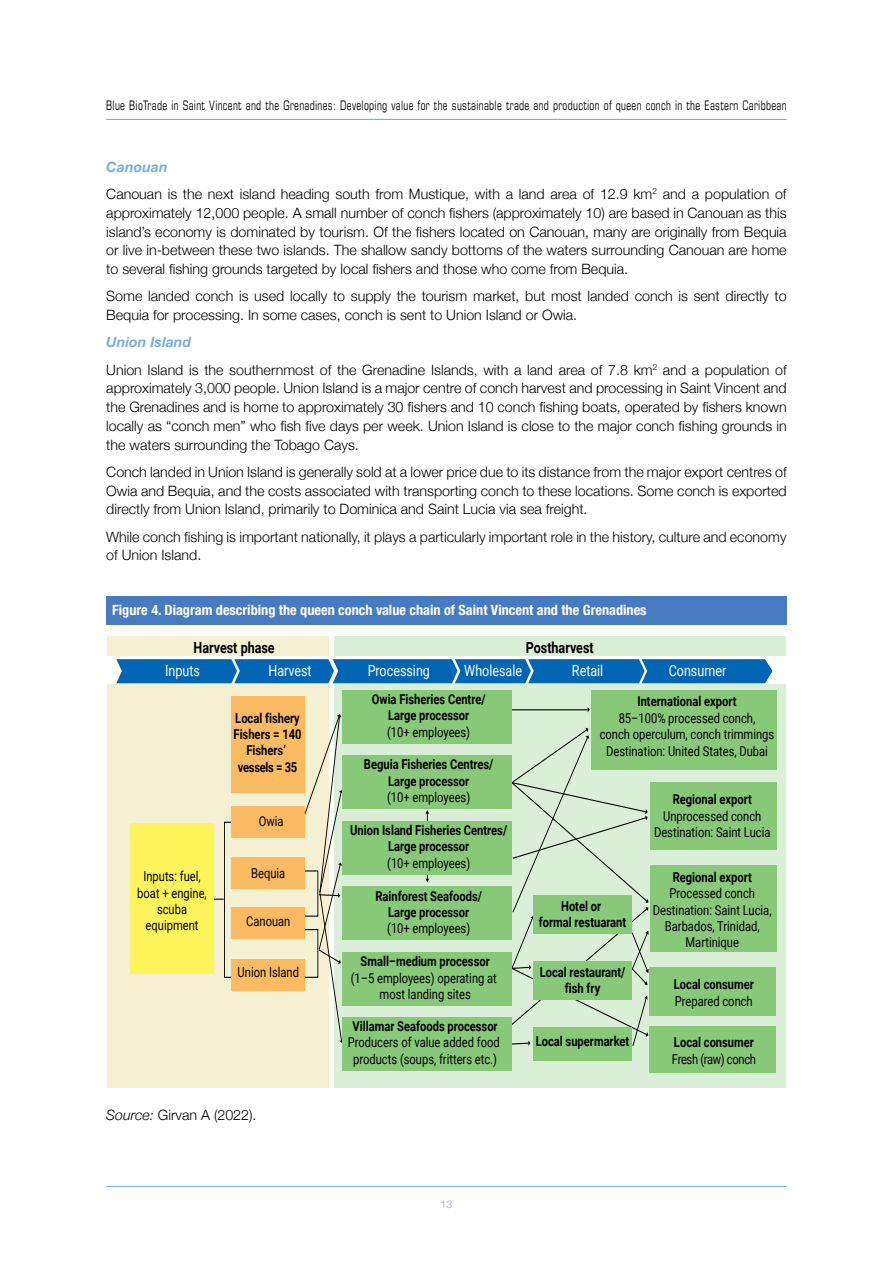
<style>
.page{position:relative;width:893px;height:1263px;background:#fff}
.page>*{position:absolute;margin:0;border:0;box-sizing:border-box;transform-origin:0 0}
.t1{font:15.3px "Roboto";color:#fff;scale:.82 1}
.t2{font:700 15.3px "Roboto";color:#000;scale:.82 1}
.t3{font:300 14.25px/18.8px "Helvetica Neue";color:#000;text-align:justify}
.t4{font:700 condensed 14.25px "Helvetica Neue LT Std";color:#fff}
.t5{font:italic 700 14.25px "Helvetica Neue LT Std";color:#78aede}
.t6{font:13.65px/16.4px "Roboto";color:#000;text-align:center;scale:.82 1}
.t7{font:700 13.65px/16.4px "Roboto";color:#000;text-align:center;scale:.82 1}
.t8{font:13.65px "Roboto";letter-spacing:-.03em;color:#000;scale:.82 1}
.t9{font:condensed 13.2px "Eurostile LT Std";letter-spacing:.03em;color:#000;scale:.8 1}
.t10{font:300 10.5px "Helvetica Neue";color:#78aede}
.s1{font-style:italic}
</style>
<div class="page">
<div style="left:106px;top:596px;width:681px;height:29px;background:#467cbf"></div>
<div style="left:334px;top:685px;width:451px;height:403px;background:#dbeed7"></div>
<div style="left:107px;top:685px;width:222px;height:403px;background:#f5f0d1"></div>
<div style="left:334px;top:636px;width:451px;height:20px;background:#dbeed7"></div>
<div style="left:107px;top:636px;width:222px;height:20px;background:#f5f0d1"></div>
<hr style="left:512px;top:709px;width:76px;height:1px;background:#000">
<svg style="left:214px;top:714px;width:130px;height:329px"></svg>
<hr style="left:427px;top:813px;width:1px;height:66px;background:#000">
<svg style="left:507px;top:728px;width:142px;height:318px"></svg>
<div style="left:131px;top:823px;width:83px;height:151px;background:#fff45c"></div>
<div style="left:231px;top:696px;width:74px;height:96px;background:#fcba63"></div>
<div style="left:343px;top:691px;width:169px;height:53px;background:#87c879"></div>
<div style="left:343px;top:755px;width:169px;height:53px;background:#87c879"></div>
<div style="left:343px;top:821px;width:169px;height:53px;background:#87c879"></div>
<div style="left:343px;top:886px;width:169px;height:54px;background:#87c879"></div>
<div style="left:343px;top:952px;width:169px;height:53px;background:#87c879"></div>
<div style="left:343px;top:1018px;width:169px;height:53px;background:#87c879"></div>
<div style="left:533px;top:895px;width:99px;height:39px;background:#87c879"></div>
<div style="left:533px;top:961px;width:99px;height:39px;background:#87c879"></div>
<div style="left:533px;top:1027px;width:99px;height:34px;background:#87c879"></div>
<div style="left:650px;top:967px;width:126px;height:49px;background:#87c879"></div>
<div style="left:650px;top:865px;width:126px;height:87px;background:#87c879"></div>
<div style="left:650px;top:782px;width:126px;height:67px;background:#87c879"></div>
<div style="left:591px;top:690px;width:185px;height:80px;background:#87c879"></div>
<div style="left:650px;top:1026px;width:126px;height:47px;background:#87c879"></div>
<div style="left:231px;top:806px;width:74px;height:31px;background:#fcba63"></div>
<div style="left:231px;top:857px;width:74px;height:32px;background:#fcba63"></div>
<div style="left:231px;top:907px;width:74px;height:31px;background:#fcba63"></div>
<div style="left:231px;top:959px;width:74px;height:31px;background:#fcba63"></div>
<svg style="left:116px;top:659px;width:656px;height:24px;background:#0a6cb6"></svg>
<hr style="left:106px;top:119px;width:681px;height:1px;background:#78aede">
<hr style="left:106px;top:1186px;width:681px;height:1px;background:#78aede">
<p class="t9" style="left:106px;top:97px;width:852px">Blue BioTrade in Saint Vincent and the Grenadines: Developing value for the sustainable trade and production of queen conch in the Eastern Caribbean</p>
<p class="t5" style="left:106px;top:158px;width:63px">Canouan</p>
<p class="t3" style="left:106px;top:184px;width:682px">Canouan is the next island heading south from Mustique, with a land area of 12.9 km<sup>2</sup> and a population of approximately 12,000 people. A small number of conch fishers (approximately 10) are based in Canouan as this island’s economy is dominated by tourism. Of the fishers located on Canouan, many are originally from Bequia or live in-between these two islands. The shallow sandy bottoms of the waters surrounding Canouan are home to several fishing grounds targeted by local fishers and those who come from Bequia.</p>
<p class="t3" style="left:106px;top:286px;width:682px">Some landed conch is used locally to supply the tourism market, but most landed conch is sent directly to<br>Bequia for processing. In some cases, conch is sent to Union Island or Owia.</p>
<p class="t5" style="left:106px;top:333px;width:86px">Union Island</p>
<p class="t3" style="left:106px;top:359px;width:682px">Union Island is the southernmost of the Grenadine Islands, with a land area of 7.8 km<sup>2</sup> and a population of approximately 3,000 people. Union Island is a major centre of conch harvest and processing in Saint Vincent and the Grenadines and is home to approximately 30 fishers and 10 conch fishing boats, operated by fishers known locally as “conch men” who fish five days per week. Union Island is close to the major conch fishing grounds in the waters surrounding the Tobago Cays.</p>
<p class="t3" style="left:106px;top:461px;width:682px">Conch landed in Union Island is generally sold at a lower price due to its distance from the major export centres of Owia and Bequia, and the costs associated with transporting conch to these locations. Some conch is exported directly from Union Island, primarily to Dominica and Saint Lucia via sea freight.</p>
<p class="t3" style="left:106px;top:526px;width:682px">While conch fishing is important nationally, it plays a particularly important role in the history, culture and economy of Union Island.</p>
<p class="t4" style="left:112px;top:601px;width:536px">Figure 4. Diagram describing the queen conch value chain of Saint Vincent and the Grenadines</p>
<p class="t2" style="left:193px;top:637px;width:101px">Harvest phase</p>
<p class="t2" style="left:526px;top:637px;width:84px">Postharvest</p>
<p class="t1" style="left:165px;top:660px;width:44px">Inputs</p>
<p class="t1" style="left:268px;top:660px;width:54px">Harvest</p>
<p class="t1" style="left:368px;top:660px;width:77px">Processing</p>
<p class="t1" style="left:464px;top:660px;width:72px">Wholesale</p>
<p class="t1" style="left:572px;top:660px;width:40px">Retail</p>
<p class="t1" style="left:669px;top:660px;width:72px">Consumer</p>
<p class="t7" style="left:234px;top:709px;width:84px">Local fishery<br>Fishers = 140<br>Fishers’ vessels = 35</p>
<p class="t6" style="left:137px;top:868px;width:86px">Inputs: fuel, boat + engine, scuba equipment</p>
<p class="t6" style="left:259px;top:812px;width:32px">Owia</p>
<p class="t6" style="left:251px;top:864px;width:43px">Bequia</p>
<p class="t6" style="left:246px;top:913px;width:55px">Canouan</p>
<p class="t6" style="left:238px;top:964px;width:76px">Union Island</p>
<p class="t3" style="left:106px;top:1104px;width:152px"><span class="s1">Source:</span> Girvan A (2022).</p>
<p class="t7" style="left:372px;top:690px;width:140px">Owia Fisheries Centre/<br>Large processor</p>
<p class="t6" style="left:387px;top:723px;width:103px">(10+ employees)</p>
<p class="t7" style="left:364px;top:756px;width:159px">Beguia Fisheries Centres/<br>Large processor</p>
<p class="t6" style="left:387px;top:789px;width:103px">(10+ employees)</p>
<p class="t7" style="left:350px;top:821px;width:193px">Union Island Fisheries Centres/<br>Large processor</p>
<p class="t6" style="left:387px;top:854px;width:103px">(10+ employees)</p>
<p class="t7" style="left:375px;top:887px;width:131px">Rainforest Seafoods/<br>Large processor</p>
<p class="t6" style="left:387px;top:920px;width:103px">(10+ employees)</p>
<p class="t7" style="left:361px;top:953px;width:159px">Small–medium processor</p>
<p class="t6" style="left:351px;top:969px;width:180px">(1–5 employees) operating at most landing sites</p>
<p class="t7" style="left:353px;top:1017px;width:178px">Villamar Seafoods processor</p>
<p class="t6" style="left:348px;top:1034px;width:187px">Producers of value added food products (soups, fritters etc.)</p>
<p class="t7" style="left:637px;top:693px;width:122px">International export</p>
<p class="t6" style="left:600px;top:709px;width:214px">85–100% processed conch,<br>conch operculum, conch trimmings<br>Destination: United States, Dubai</p>
<p class="t7" style="left:539px;top:897px;width:108px">Hotel or<br>formal restuarant</p>
<p class="t7" style="left:540px;top:963px;width:106px">Local restaurant/ fish fry</p>
<p class="t7" style="left:536px;top:1033px;width:116px">Local supermarket</p>
<p class="t7" style="left:673px;top:791px;width:98px">Regional export</p>
<p class="t6" style="left:654px;top:807px;width:143px">Unprocessed conch<br>Destination: Saint Lucia</p>
<p class="t7" style="left:673px;top:868px;width:98px">Regional export</p>
<p class="t6" style="left:653px;top:885px;width:146px">Processed conch<br>Destination: Saint Lucia,<br>Barbados, Trinidad,<br>Martinique</p>
<p class="t7" style="left:674px;top:976px;width:99px">Local consumer</p>
<p class="t6" style="left:675px;top:992px;width:97px">Prepared conch</p>
<p class="t7" style="left:674px;top:1034px;width:99px">Local consumer</p>
<p class="t8" style="left:672px;top:1049px;width:104px">Fresh (raw) conch</p>
<p class="t10" style="left:441px;top:1195px;width:13px">13</p>
</div>
